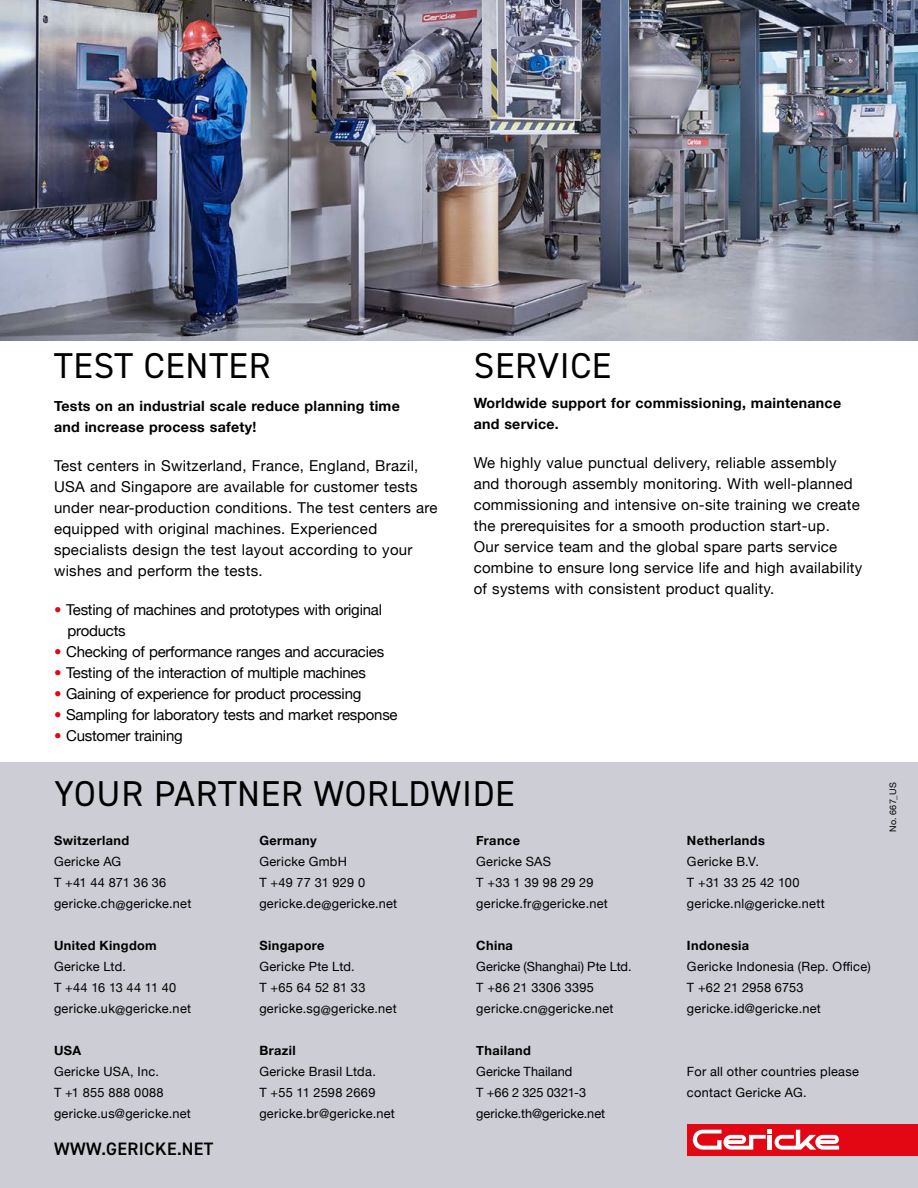
<style>
.page{position:relative;width:918px;height:1188px;background:#fff}
.page>*{position:absolute;margin:0;border:0;box-sizing:border-box;transform-origin:0 0}
.t1{font:36px "DIN2014";letter-spacing:.02em;color:#000}
.t2{font:600 18px "DIN2014";letter-spacing:.02em;color:#000}
.t3{font:15px/21px "Helvetica Neue";letter-spacing:.02em;color:#000}
.t4{font:15px/21px "Helvetica Neue";letter-spacing:-.015em;color:#000}
.t5{font:700 14.25px/21px "Helvetica Neue";letter-spacing:.02em;color:#000}
.t6{font:13.5px "Helvetica Neue";color:#000}
.t7{font:12.75px/21px "Helvetica Neue";letter-spacing:.02em;color:#000}
.t8{font:700 12.75px "Helvetica Neue";letter-spacing:.03em;color:#000}
.t9{font:9px "Helvetica Neue";letter-spacing:.035em;color:#000}
.s1{font-family:"Meta Plus";font-weight:700;color:#e30613}
</style>
<div class="page">
<div style="left:0;top:762px;width:918px;height:426px;background:#cccdd5"></div>
<img style="left:0;top:0;width:918px;height:340px">
<div style="left:687px;top:1124px;width:231px;height:31px;background:#e30613"></div>
<svg style="left:693px;top:1130px;width:146px;height:20px"></svg>
<h1 class="t1" style="left:54px;top:344px;width:218px">TEST CENTER</h1>
<p class="t5" style="left:54px;top:396px;width:347px">Tests on an industrial scale reduce planning time and increase process safety!</p>
<p class="t3" style="left:54px;top:456px;width:385px">Test centers in Switzerland, France, England, Brazil, USA and Singapore are available for customer tests under near-production conditions. The test centers are equipped with original machines. Experienced specialists design the test layout according to your wishes and perform the tests.</p>
<p class="t4" style="left:68px;top:600px;width:316px;text-indent:-14px"><span class="s1">•</span> Testing of machines and prototypes with original products</p>
<p class="t4" style="left:54px;top:642px;width:332px"><span class="s1">•</span> Checking of performance ranges and accuracies</p>
<p class="t4" style="left:54px;top:663px;width:313px"><span class="s1">•</span> Testing of the interaction of multiple machines</p>
<p class="t4" style="left:54px;top:684px;width:309px"><span class="s1">•</span> Gaining of experience for product processing</p>
<p class="t4" style="left:54px;top:705px;width:345px"><span class="s1">•</span> Sampling for laboratory tests and market response</p>
<p class="t4" style="left:54px;top:726px;width:130px"><span class="s1">•</span> Customer training</p>
<h1 class="t1" style="left:474px;top:344px;width:139px">SERVICE</h1>
<p class="t5" style="left:474px;top:393px;width:369px">Worldwide support for commissioning, maintenance and service.</p>
<p class="t3" style="left:474px;top:453px;width:390px">We highly value punctual delivery, reliable assembly and thorough assembly monitoring. With well-planned commissioning and intensive on-site training we create the prerequisites for a smooth production start-up.<br>Our service team and the global spare parts service combine to ensure long service life and high availability of systems with consistent product quality.</p>
<h1 class="t1" style="left:54px;top:771px;width:462px">YOUR PARTNER WORLDWIDE</h1>
<p class="t8" style="left:54px;top:831px;width:77px">Switzerland</p>
<p class="t7" style="left:54px;top:852px;width:139px">Gericke AG<br>T +41 44 871 36 36 gericke.ch@gericke.net</p>
<p class="t8" style="left:54px;top:936px;width:104px">United Kingdom</p>
<p class="t7" style="left:54px;top:957px;width:139px">Gericke Ltd.<br>T +44 16 13 44 11 40 gericke.uk@gericke.net</p>
<p class="t8" style="left:54px;top:1041px;width:29px">USA</p>
<p class="t7" style="left:54px;top:1062px;width:138px">Gericke USA, Inc.<br>T +1 855 888 0088 gericke.us@gericke.net</p>
<h2 class="t2" style="left:54px;top:1137px;width:161px">WWW.GERICKE.NET</h2>
<p class="t6" style="left:54px;top:1144px;width:9px">4</p>
<p class="t8" style="left:259px;top:831px;width:59px">Germany</p>
<p class="t7" style="left:259px;top:852px;width:139px">Gericke GmbH<br>T +49 77 31 929 0 gericke.de@gericke.net</p>
<p class="t8" style="left:259px;top:936px;width:67px">Singapore</p>
<p class="t7" style="left:259px;top:957px;width:139px">Gericke Pte Ltd.<br>T +65 64 52 81 33 gericke.sg@gericke.net</p>
<p class="t8" style="left:259px;top:1041px;width:38px">Brazil</p>
<p class="t7" style="left:259px;top:1062px;width:137px">Gericke Brasil Ltda.<br>T +55 11 2598 2669 gericke.br@gericke.net</p>
<p class="t8" style="left:476px;top:831px;width:45px">France</p>
<p class="t7" style="left:476px;top:852px;width:133px">Gericke SAS<br>T +33 1 39 98 29 29 gericke.fr@gericke.net</p>
<p class="t8" style="left:476px;top:936px;width:38px">China</p>
<p class="t7" style="left:476px;top:957px;width:157px">Gericke (Shanghai) Pte Ltd.<br>T +86 21 3306 3395 gericke.cn@gericke.net</p>
<p class="t8" style="left:476px;top:1041px;width:56px">Thailand</p>
<p class="t7" style="left:476px;top:1062px;width:130px">Gericke Thailand<br>T +66 2 325 0321-3 gericke.th@gericke.net</p>
<p class="t8" style="left:687px;top:831px;width:79px">Netherlands</p>
<p class="t7" style="left:687px;top:852px;width:139px">Gericke B.V.<br>T +31 33 25 42 100 gericke.nl@gericke.nett</p>
<p class="t8" style="left:687px;top:936px;width:64px">Indonesia</p>
<p class="t7" style="left:687px;top:957px;width:185px">Gericke Indonesia (Rep. Office)<br>T +62 21 2958 6753 gericke.id@gericke.net</p>
<p class="t7" style="left:687px;top:1062px;width:174px">For all other countries please contact Gericke AG.</p>
<p class="t9" style="left:886px;top:832px;width:51px;rotate:-90deg">No. 667_US</p>
</div>
